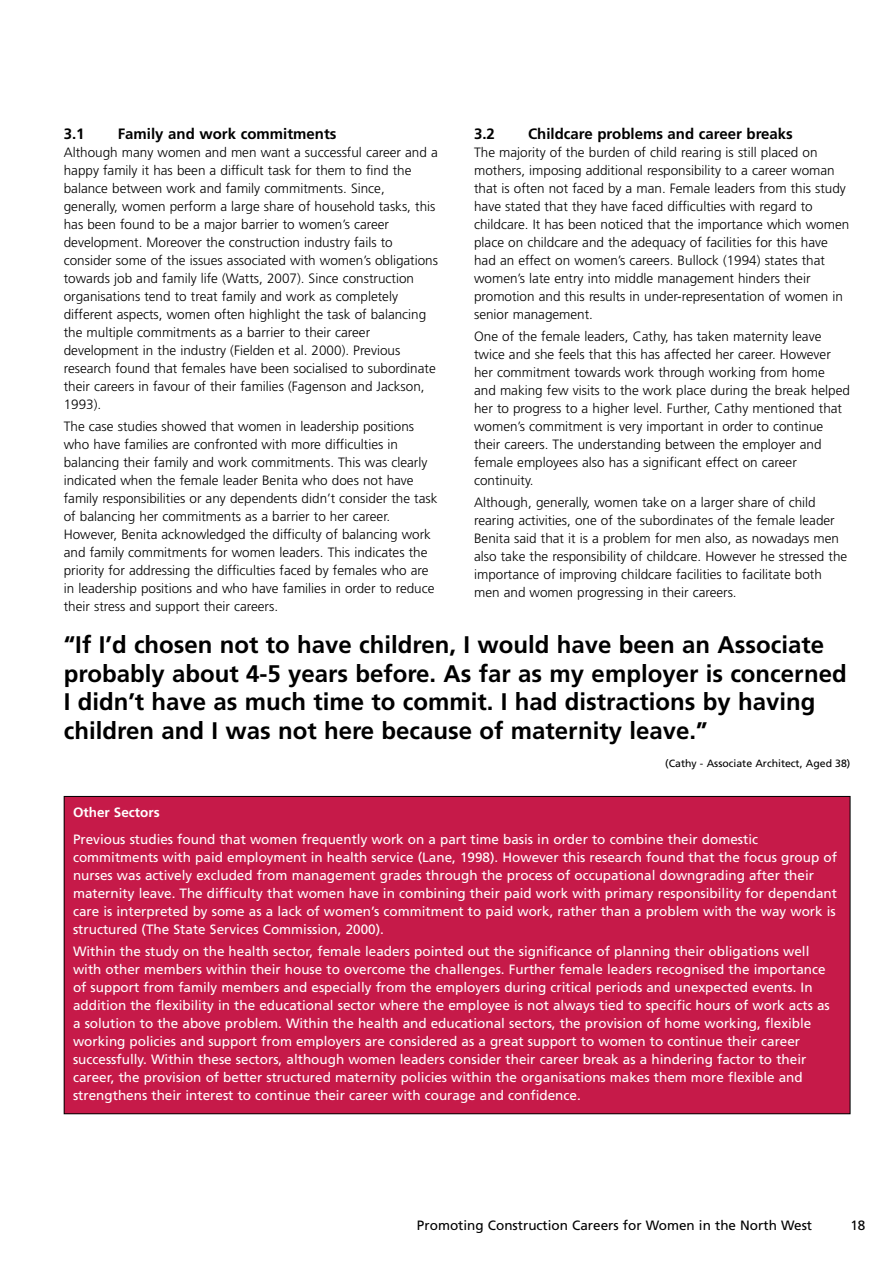
<style>
.page{position:relative;width:893px;height:1263px;background:#fff}
.page>*{position:absolute;margin:0;border:0;box-sizing:border-box;transform-origin:0 0}
.t1{font:700 24px/28.5px "Frutiger";color:#000}
.t2{font:700 15px "Frutiger";color:#000}
.t3{font:300 13.5px/18px "Frutiger";color:#000}
.t4{font:13.5px/18px "Frutiger";color:#fff}
.t5{font:13.5px "Frutiger";color:#000}
.t6{font:700 13.5px "Frutiger";color:#fff}
.t7{font:10.5px "Frutiger";color:#000}
</style>
<div class="page">
<div style="left:64px;top:796px;width:786px;height:318px;background:#c61a49"></div>
<p class="t2" style="left:64px;top:128px;width:22px">3.1</p>
<p class="t2" style="left:118px;top:128px;width:220px">Family and work commitments</p>
<p class="t3" style="left:64px;top:144px;width:376px">Although many women and men want a successful career and a happy family it has been a difficult task for them to find the balance between work and family commitments. Since, generally, women perform a large share of household tasks, this has been found to be a major barrier to women’s career development. Moreover the construction industry fails to consider some of the issues associated with women’s obligations towards job and family life (Watts, 2007). Since construction organisations tend to treat family and work as completely different aspects, women often highlight the task of balancing the multiple commitments as a barrier to their career development in the industry (Fielden et al. 2000). Previous research found that females have been socialised to subordinate their careers in favour of their families (Fagenson and Jackson, 1993).</p>
<p class="t3" style="left:64px;top:418px;width:375px">The case studies showed that women in leadership positions who have families are confronted with more difficulties in balancing their family and work commitments. This was clearly indicated when the female leader Benita who does not have family responsibilities or any dependents didn’t consider the task of balancing her commitments as a barrier to her career.<br>However, Benita acknowledged the difficulty of balancing work and family commitments for women leaders. This indicates the priority for addressing the difficulties faced by females who are in leadership positions and who have families in order to reduce their stress and support their careers.</p>
<p class="t2" style="left:474px;top:128px;width:22px">3.2</p>
<p class="t2" style="left:528px;top:128px;width:266px">Childcare problems and career breaks</p>
<p class="t3" style="left:474px;top:144px;width:377px">The majority of the burden of child rearing is still placed on mothers, imposing additional responsibility to a career woman that is often not faced by a man. Female leaders from this study have stated that they have faced difficulties with regard to childcare. It has been noticed that the importance which women place on childcare and the adequacy of facilities for this have had an effect on women’s careers. Bullock (1994) states that women’s late entry into middle management hinders their promotion and this results in under-representation of women in senior management.</p>
<p class="t3" style="left:474px;top:328px;width:377px">One of the female leaders, Cathy, has taken maternity leave twice and she feels that this has affected her career. However her commitment towards work through working from home<br>and making few visits to the work place during the break helped her to progress to a higher level. Further, Cathy mentioned that women’s commitment is very important in order to continue their careers. The understanding between the employer and female employees also has a significant effect on career continuity.</p>
<p class="t3" style="left:474px;top:495px;width:375px">Although, generally, women take on a larger share of child rearing activities, one of the subordinates of the female leader Benita said that it is a problem for men also, as nowadays men also take the responsibility of childcare. However he stressed the importance of improving childcare facilities to facilitate both men and women progressing in their careers.</p>
<p class="t1" style="left:64px;top:632px;width:784px">“If I’d chosen not to have children, I would have been an Associate probably about 4-5 years before. As far as my employer is concerned I didn’t have as much time to commit. I had distractions by having children and I was not here because of maternity leave.”</p>
<p class="t7" style="left:665px;top:759px;width:187px">(Cathy - Associate Architect, Aged 38)</p>
<p class="t6" style="left:73px;top:807px;width:88px">Other Sectors</p>
<p class="t4" style="left:73px;top:831px;width:765px">Previous studies found that women frequently work on a part time basis in order to combine their domestic commitments with paid employment in health service (Lane, 1998). However this research found that the focus group of nurses was actively excluded from management grades through the process of occupational downgrading after their maternity leave. The difficulty that women have in combining their paid work with primary responsibility for dependant care is interpreted by some as a lack of women’s commitment to paid work, rather than a problem with the way work is structured (The State Services Commission, 2000).</p>
<p class="t4" style="left:73px;top:943px;width:758px">Within the study on the health sector, female leaders pointed out the significance of planning their obligations well with other members within their house to overcome the challenges. Further female leaders recognised the importance of support from family members and especially from the employers during critical periods and unexpected events. In addition the flexibility in the educational sector where the employee is not always tied to specific hours of work acts as a solution to the above problem. Within the health and educational sectors, the provision of home working, flexible working policies and support from employers are considered as a great support to women to continue their career successfully. Within these sectors, although women leaders consider their career break as a hindering factor to their career, the provision of better structured maternity policies within the organisations makes them more flexible and strengthens their interest to continue their career with courage and confidence.</p>
<p class="t5" style="left:417px;top:1220px;width:397px">Promoting Construction Careers for Women in the North West</p>
<p class="t5" style="left:850px;top:1220px;width:17px">18</p>
</div>
